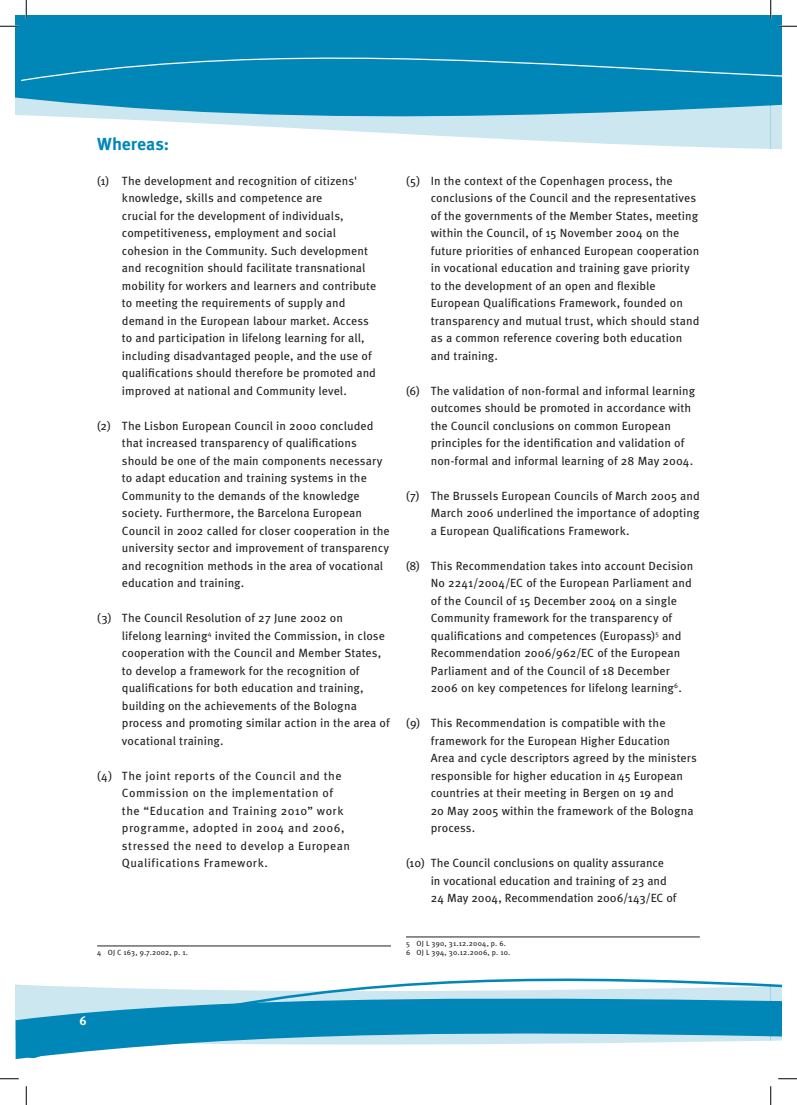
<style>
.page{position:relative;width:797px;height:1105px;background:#fff}
.page>*{position:absolute;margin:0;border:0;box-sizing:border-box;transform-origin:0 0}
.t1{font:700 17.5px "Meta Pro";color:#0087b8}
.t2{font:700 12.5px "Meta Pro";color:#fff}
.t3{font:11.88px/17.5px "Meta Pro";letter-spacing:.005em;color:#231f20}
.t4{font:11.88px/17.5px "Meta Pro";letter-spacing:.035em;color:#231f20}
.t5{font:7.5px/9px "Meta Pro";letter-spacing:.025em;color:#231f20}
</style>
<div class="page">
<svg style="left:48px;top:116px;width:722px;height:33px;fill:#cde7f1"></svg>
<svg style="left:16px;top:16px;width:754px;height:100px;background:#1b94bf"></svg>
<div style="left:21px;top:16px;width:749px;height:66px;background:#0087b8"></div>
<svg style="left:19px;top:978px;width:751px;height:79px"></svg>
<svg style="left:770px;top:984px;width:11px;height:57px"></svg>
<hr style="left:97px;top:946px;width:294px;height:1px;background:#231f20">
<hr style="left:406px;top:937px;width:293px;height:1px;background:#231f20">
<svg style="left:0;top:25px;width:19px;height:2px"></svg>
<svg style="left:0;top:1078px;width:19px;height:1px"></svg>
<svg style="left:778px;top:1078px;width:19px;height:1px"></svg>
<svg style="left:25px;top:0;width:2px;height:19px"></svg>
<svg style="left:25px;top:1086px;width:2px;height:19px"></svg>
<svg style="left:770px;top:0;width:27px;height:149px"></svg>
<svg style="left:770px;top:1086px;width:1px;height:19px"></svg>
<h1 class="t1" style="left:97px;top:133px;width:73px">Whereas:</h1>
<p class="t3" style="left:122px;top:172px;width:256px;text-indent:-25px">(1) The development and recognition of citizens' knowledge, skills and competence are<br>crucial for the development of individuals, competitiveness, employment and social cohesion in the Community. Such development and recognition should facilitate transnational mobility for workers and learners and contribute to meeting the requirements of supply and demand in the European labour market. Access to and participation in lifelong learning for all, including disadvantaged people, and the use of qualifications should therefore be promoted and improved at national and Community level.</p>
<p class="t3" style="left:122px;top:417px;width:269px;text-indent:-25px">(2) The Lisbon European Council in 2000 concluded that increased transparency of qualifications should be one of the main components necessary to adapt education and training systems in the Community to the demands of the knowledge society. Furthermore, the Barcelona European Council in 2002 called for closer cooperation in the university sector and improvement of transparency and recognition methods in the area of vocational education and training.</p>
<p class="t3" style="left:122px;top:610px;width:269px;text-indent:-25px">(3) The Council Resolution of 27 June 2002 on<br>lifelong learning<sup>4</sup> invited the Commission, in close cooperation with the Council and Member States, to develop a framework for the recognition of qualifications for both education and training, building on the achievements of the Bologna process and promoting similar action in the area of vocational training.</p>
<p class="t4" style="left:122px;top:767px;width:229px;text-indent:-25px">(4) The joint reports of the Council and the Commission on the implementation of the “Education and Training 2010” work programme, adopted in 2004 and 2006, stressed the need to develop a European Qualifications Framework.</p>
<p class="t5" style="left:97px;top:948px;width:92px">4 OJ C 163, 9.7.2002, p. 1.</p>
<p class="t3" style="left:431px;top:172px;width:270px;text-indent:-25px">(5) In the context of the Copenhagen process, the conclusions of the Council and the representatives of the governments of the Member States, meeting within the Council, of 15 November 2004 on the future priorities of enhanced European cooperation in vocational education and training gave priority to the development of an open and flexible European Qualifications Framework, founded on transparency and mutual trust, which should stand as a common reference covering both education and training.</p>
<p class="t3" style="left:431px;top:382px;width:266px;text-indent:-25px">(6) The validation of non-formal and informal learning outcomes should be promoted in accordance with the Council conclusions on common European principles for the identification and validation of non-formal and informal learning of 28 May 2004.</p>
<p class="t3" style="left:431px;top:487px;width:270px;text-align:justify;text-indent:-25px">(7) The Brussels European Councils of March 2005 and March 2006 underlined the importance of adopting a European Qualifications Framework.</p>
<p class="t3" style="left:431px;top:557px;width:264px;text-indent:-25px">(8) This Recommendation takes into account Decision No 2241/2004/EC of the European Parliament and of the Council of 15 December 2004 on a single Community framework for the transparency of qualifications and competences (Europass)<sup>5</sup> and Recommendation 2006/962/EC of the European Parliament and of the Council of 18 December 2006 on key competences for lifelong learning<sup>6</sup>.</p>
<p class="t3" style="left:431px;top:715px;width:267px;text-indent:-25px">(9) This Recommendation is compatible with the framework for the European Higher Education Area and cycle descriptors agreed by the ministers responsible for higher education in 45 European countries at their meeting in Bergen on 19 and<br>20 May 2005 within the framework of the Bologna process.</p>
<p class="t3" style="left:431px;top:855px;width:247px;text-indent:-25px">(10) The Council conclusions on quality assurance in vocational education and training of 23 and<br>24 May 2004, Recommendation 2006/143/EC of</p>
<p class="t5" style="left:406px;top:939px;width:106px">5 OJ L 390, 31.12.2004, p. 6.<br>6 OJ L 394, 30.12.2006, p. 10.</p>
<p class="t2" style="left:79px;top:1013px;width:9px">6</p>
</div>
